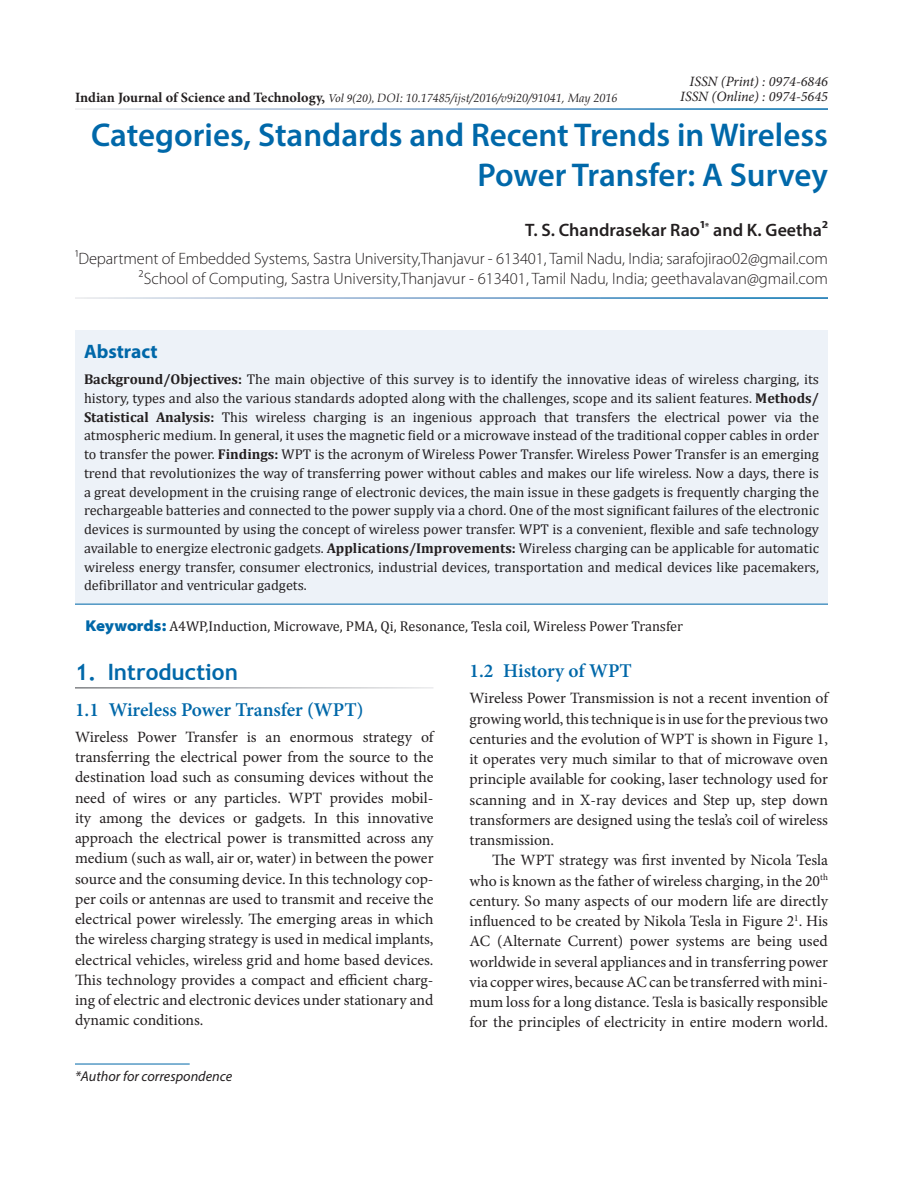
<style>
.page{position:relative;width:918px;height:1188px;background:#fff}
.page>*{position:absolute;margin:0;border:0;box-sizing:border-box;transform-origin:0 0}
.AT{font:600 33px/40.5px "Myriad Pro";color:#0068a9;text-align:right}
.t1{font:700 22.5px "Trebuchet MS";color:#0068a9}
.t2{font:600 19.5px "Minion Pro";letter-spacing:-.005em;color:#0068a9}
.Abs_Head{font:700 19.5px "Myriad Pro";color:#0068a9}
.Author{font:600 18px "Myriad Pro";color:#231f20}
.Affiliation{font:300 16.5px/19.5px "Myriad Pro";letter-spacing:-.005em;color:#231f20;text-align:right}
.Text{font:15.75px/20.2px "Minion Pro";color:#231f20;text-align:justify}
.Text_Ind{font:15.75px/20.2px "Minion Pro";color:#231f20;text-align:justify}
.Abs_Text1{font:14.25px/18.8px "Cambria";color:#231f20;text-align:justify}
.Keyword{font:14.25px "Cambria";color:#231f20}
.t3{font:italic 14.25px "Minion Pro";color:#231f20}
.Footnote1{font:italic 14.25px "Myriad Pro";color:#231f20}
.t4{font:italic 12px "Book Antiqua";color:#231f20}
.s1{font-family:"Minion Pro";font-weight:700;font-style:normal;font-size:14.25px}
.s2{font-family:"Minion Pro"}
.s3{font-weight:700}
.s4{font-family:"Myriad Pro";font-weight:900;font-stretch:semi-expanded;font-size:15.75px;color:#0068a9}
</style>
<div class="page">
<div style="left:75px;top:330px;width:753px;height:274px;background:#edf2f8"></div>
<hr style="left:75px;top:604px;width:753px;height:1px;background:#0068a9">
<hr style="left:75px;top:1064px;width:115px;height:1px;background:#0068a9">
<p class="t4" style="left:75px;top:89px;width:544px"><span class="s1">Indian Journal of Science and Technology,</span> <span class="s2">Vol 9(20),</span> DOI: 10.17485/ijst/2016/v9i20/91041, May 2016</p>
<p class="t3" style="left:690px;top:72px;width:140px">ISSN (Print) : 0974-6846</p>
<p class="t3" style="left:680px;top:87px;width:149px">ISSN (Online) : 0974-5645</p>
<p class="AT" style="left:91px;top:114px;width:738px">Categories, Standards and Recent Trends in Wireless<br>Power Transfer: A Survey</p>
<p class="Author" style="left:525px;top:218px;width:304px">T. S. Chandrasekar Rao¹<sup>*</sup> and K. Geetha²</p>
<p class="Affiliation" style="left:75px;top:249px;width:754px">¹Department of Embedded Systems, Sastra University,Thanjavur - 613401, Tamil Nadu, India; sarafojirao02@gmail.com<br>²School of Computing, Sastra University,Thanjavur - 613401, Tamil Nadu, India; geethavalavan@gmail.com</p>
<p class="Abs_Head" style="left:84px;top:338px;width:75px">Abstract</p>
<p class="Abs_Text1" style="left:84px;top:370px;width:737px"><span class="s3">Background/Objectives:</span> The main objective of this survey is to identify the innovative ideas of wireless charging, its history, types and also the various standards adopted along with the challenges, scope and its salient features. <span class="s3">Methods/ Statistical Analysis:</span> This wireless charging is an ingenious approach that transfers the electrical power via the -atmospheric medium. In general, it uses the magnetic field or a microwave instead of the traditional copper cables in order to transfer the power. <span class="s3">Findings:</span> WPT is the acronym of Wireless Power Transfer. Wireless Power Transfer is an emerging trend that revolutionizes the way of transferring power without cables and makes our life wireless. Now a days, there is a great development in the cruising range of electronic devices, the main issue in these gadgets is frequently charging the -rechargeable batteries and connected to the power supply via a chord. One of the most significant failures of the electronic devices is surmounted by using the concept of wireless power transfer. WPT is a convenient, flexible and safe technology available to energize electronic gadgets. <span class="s3">Applications/Improvements:</span> Wireless charging can be applicable for automatic wireless energy transfer, consumer electronics, industrial devices, transportation and medical devices like pacemakers, defibrillator and ventricular gadgets.</p>
<p class="Keyword" style="left:86px;top:618px;width:599px"><span class="s4">Keywords:</span> A4WP,Induction, Microwave, PMA, Qi, Resonance, Tesla coil, Wireless Power Transfer</p>
<h1 class="t1" style="left:75px;top:658px;width:164px">1. Introduction</h1>
<h2 class="t2" style="left:75px;top:696px;width:290px">1.1 Wireless Power Transfer (WPT)</h2>
<p class="Text" style="left:75px;top:727px;width:360px">Wireless Power Transfer is an enormous strategy of transferring the electrical power from the source to the destination load such as consuming devices without the need of wires or any particles. WPT provides mobil&shy;ity among the devices or gadgets. In this innovative approach the electrical power is transmitted across any medium (such as wall, air or, water) in between the power source and the consuming device. In this technology cop&shy;per coils or antennas are used to transmit and receive the electrical power wirelessly. The emerging areas in which the wireless charging strategy is used in medical implants, electrical vehicles, wireless grid and home based devices.<br>This technology provides a compact and efficient charg&shy;ing of electric and electronic devices under stationary and dynamic conditions.</p>
<h2 class="t2" style="left:470px;top:657px;width:164px">1.2 History of WPT</h2>
<p class="Text" style="left:470px;top:688px;width:360px">Wireless Power Transmission is not a recent invention of growing world, this technique is in use for the previous two centuries and the evolution of WPT is shown in Figure 1, it operates very much similar to that of microwave oven principle available for cooking, laser technology used for scanning and in X-ray devices and Step up, step down transformers are designed using the tesla’s coil of wireless transmission.</p>
<p class="Text_Ind" style="left:470px;top:850px;width:360px;text-indent:22px">The WPT strategy was first invented by Nicola Tesla who is known as the father of wireless charging, in the 20<sup>th </sup>century. So many aspects of our modern life are directly influenced to be created by Nikola Tesla in Figure 2<sup>1</sup>. His AC (Alternate Current) power systems are being used worldwide in several appliances and in transferring power via copper wires, because AC can be transferred with mini&shy;mum loss for a long distance. Tesla is basically responsible for the principles of electricity in entire modern world.</p>
<p class="Footnote1" style="left:75px;top:1067px;width:159px">*Author for correspondence</p>
</div>
